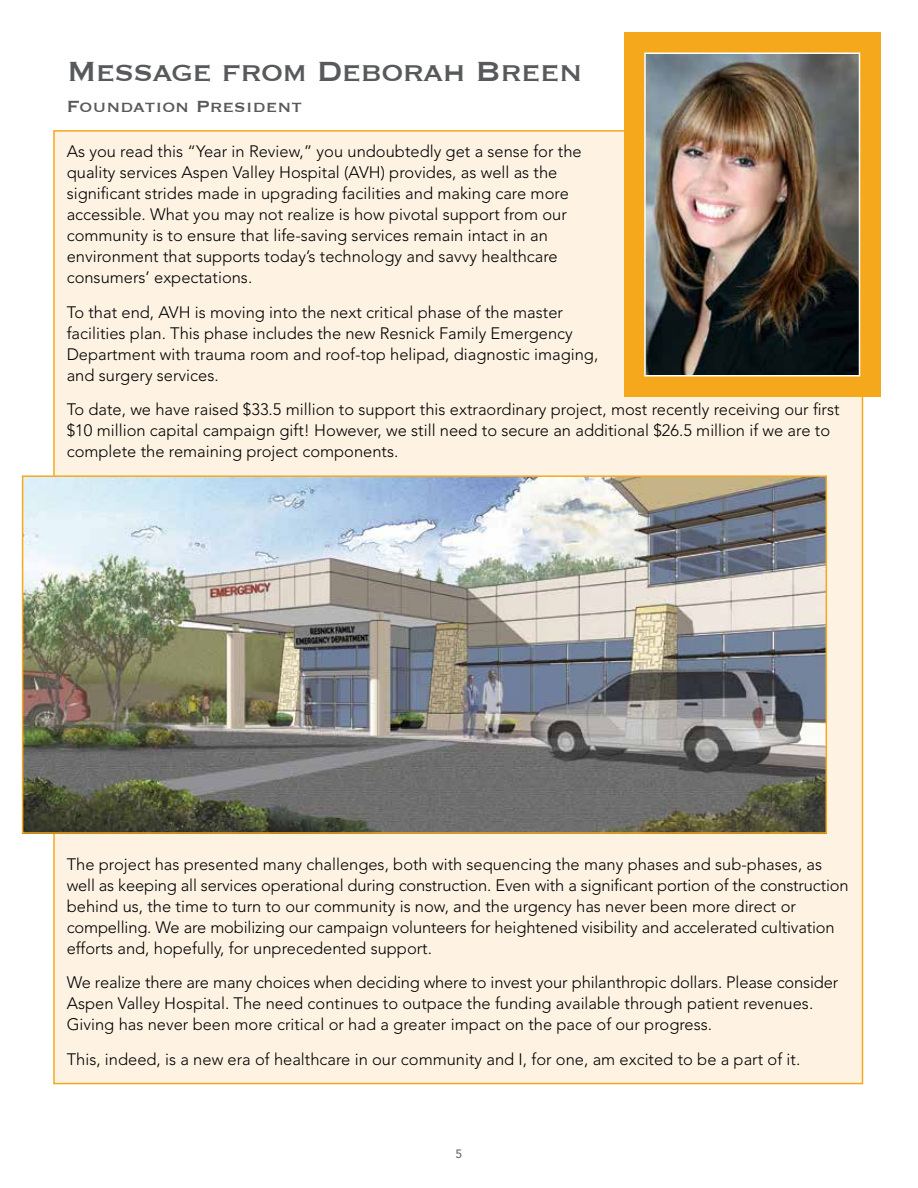
<style>
.page{position:relative;width:918px;height:1188px;background:#fff}
.page>*{position:absolute;margin:0;border:0;box-sizing:border-box;transform-origin:0 0}
.t1{font:36px "Copperplate";letter-spacing:-.03em;color:#58595b}
.t2{font:21px "Copperplate";color:#58595b}
.t3{font:300 16.5px/21px "Avenir";color:#000}
.t4{font:12px "Avenir";color:#58595b}
</style>
<div class="page">
<div style="left:53px;top:130px;width:810px;height:954px;background:#fef3e3;border:2px solid #f5a81c"></div>
<div style="left:624px;top:32px;width:256px;height:365px;background:#f5a81c"></div>
<img style="left:647px;top:55px;width:210px;height:318px">
<div style="left:644px;top:52px;width:216px;height:324px;border:2px solid #fff"></div>
<img style="left:25px;top:478px;width:799px;height:353px">
<div style="left:22px;top:475px;width:805px;height:359px;border:2px solid #f5a81c"></div>
<h1 class="t1" style="left:67px;top:48px;width:518px">Message from Deborah Breen</h1>
<p class="t2" style="left:67px;top:93px;width:237px">Foundation President</p>
<p class="t3" style="left:67px;top:141px;width:516px">As you read this “Year in Review,” you undoubtedly get a sense for the quality services Aspen Valley Hospital (AVH) provides, as well as the significant strides made in upgrading facilities and making care more accessible. What you may not realize is how pivotal support from our community is to ensure that life-saving services remain intact in an environment that supports today’s technology and savvy healthcare consumers’ expectations.</p>
<p class="t3" style="left:67px;top:302px;width:533px">To that end, AVH is moving into the next critical phase of the master facilities plan. This phase includes the new Resnick Family Emergency Department with trauma room and roof-top helipad, diagnostic imaging, and surgery services.</p>
<p class="t3" style="left:67px;top:399px;width:774px">To date, we have raised $33.5 million to support this extraordinary project, most recently receiving our first $10 million capital campaign gift! However, we still need to secure an additional $26.5 million if we are to complete the remaining project components.</p>
<p class="t3" style="left:67px;top:854px;width:783px">The project has presented many challenges, both with sequencing the many phases and sub-phases, as well as keeping all services operational during construction. Even with a significant portion of the construction behind us, the time to turn to our community is now, and the urgency has never been more direct or compelling. We are mobilizing our campaign volunteers for heightened visibility and accelerated cultivation efforts and, hopefully, for unprecedented support.</p>
<p class="t3" style="left:67px;top:972px;width:773px">We realize there are many choices when deciding where to invest your philanthropic dollars. Please consider<br>Aspen Valley Hospital. The need continues to outpace the funding available through patient revenues.<br>Giving has never been more critical or had a greater impact on the pace of our progress.</p>
<p class="t3" style="left:67px;top:1049px;width:732px">This, indeed, is a new era of healthcare in our community and I, for one, am excited to be a part of it.</p>
<p class="t4" style="left:456px;top:1147px;width:8px">5</p>
</div>
